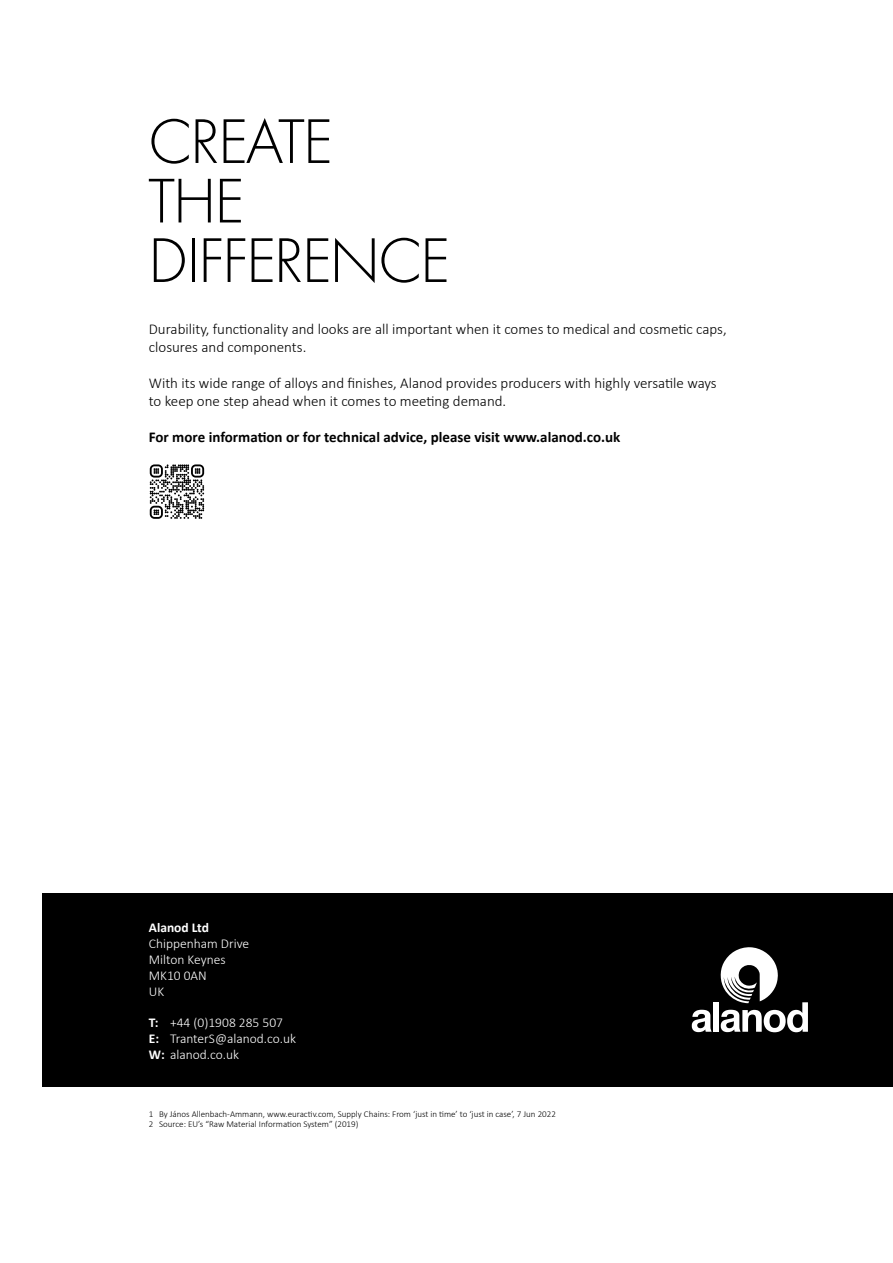
<style>
.page{position:relative;width:893px;height:1263px;background:#fff}
.page>*{position:absolute;margin:0;border:0;box-sizing:border-box;transform-origin:0 0}
.t1{font:300 15px/18px "Calibri";color:#000}
.t2{font:700 15px "Calibri";color:#000}
.t3{font:300 13.5px/16.2px "Calibri";color:#fff}
.t4{font:700 13.5px "Calibri";color:#fff}
.t5{font:300 9px/10.8px "Calibri";color:#000}
.s1{font-weight:700}
</style>
<div class="page">
<div style="left:43px;top:893px;width:850px;height:193px;background:#000"></div>
<div style="left:713px;top:1002px;width:5px;height:30px;background:#fff"></div>
<svg style="left:720px;top:947px;width:88px;height:85px"></svg>
<svg style="left:692px;top:1010px;width:20px;height:22px"></svg>
<svg style="left:151px;top:119px;width:38px;height:45px"></svg>
<svg style="left:196px;top:119px;width:21px;height:44px"></svg>
<svg style="left:224px;top:118px;width:105px;height:45px"></svg>
<svg style="left:149px;top:179px;width:62px;height:43px"></svg>
<svg style="left:220px;top:179px;width:21px;height:43px"></svg>
<svg style="left:154px;top:238px;width:31px;height:44px"></svg>
<hr style="left:192px;top:238px;width:2px;height:44px;background:#000">
<svg style="left:204px;top:238px;width:17px;height:44px"></svg>
<svg style="left:228px;top:238px;width:17px;height:44px"></svg>
<svg style="left:252px;top:238px;width:21px;height:44px"></svg>
<svg style="left:279px;top:238px;width:22px;height:44px"></svg>
<svg style="left:307px;top:238px;width:21px;height:44px"></svg>
<svg style="left:335px;top:238px;width:40px;height:45px"></svg>
<svg style="left:381px;top:238px;width:38px;height:45px"></svg>
<svg style="left:426px;top:238px;width:20px;height:44px"></svg>
<svg style="left:150px;top:464px;width:54px;height:14px"></svg>
<p class="t1" style="left:149px;top:320px;width:579px">Durability, functionality and looks are all important when it comes to medical and cosmetic caps, closures and components.</p>
<p class="t1" style="left:149px;top:374px;width:569px">With its wide range of alloys and finishes, Alanod provides producers with highly versatile ways to keep one step ahead when it comes to meeting demand.</p>
<p class="t2" style="left:149px;top:427px;width:473px">For more information or for technical advice, please visit www.alanod.co.uk</p>
<p class="t4" style="left:149px;top:917px;width:62px">Alanod Ltd</p>
<p class="t3" style="left:149px;top:935px;width:102px">Chippenham Drive<br>Milton Keynes<br>MK10 0AN<br>UK</p>
<p class="t3" style="left:149px;top:1014px;width:92px"><span class="s1">T:<br>E:<br>W:</span> alanod.co.uk</p>
<p class="t3" style="left:170px;top:1014px;width:127px">+44 (0)1908 285 507<br>TranterS@alanod.co.uk</p>
<p class="t5" style="left:159px;top:1108px;width:398px">By János Allenbach-Ammann, www.euractiv.com, Supply Chains: From ‘just in time’ to ‘just in case’, 7 Jun 2022<br>Source: EU’s “Raw Material Information System” (2019)</p>
<p class="t5" style="left:149px;top:1108px;width:6px">1<br>2</p>
</div>
